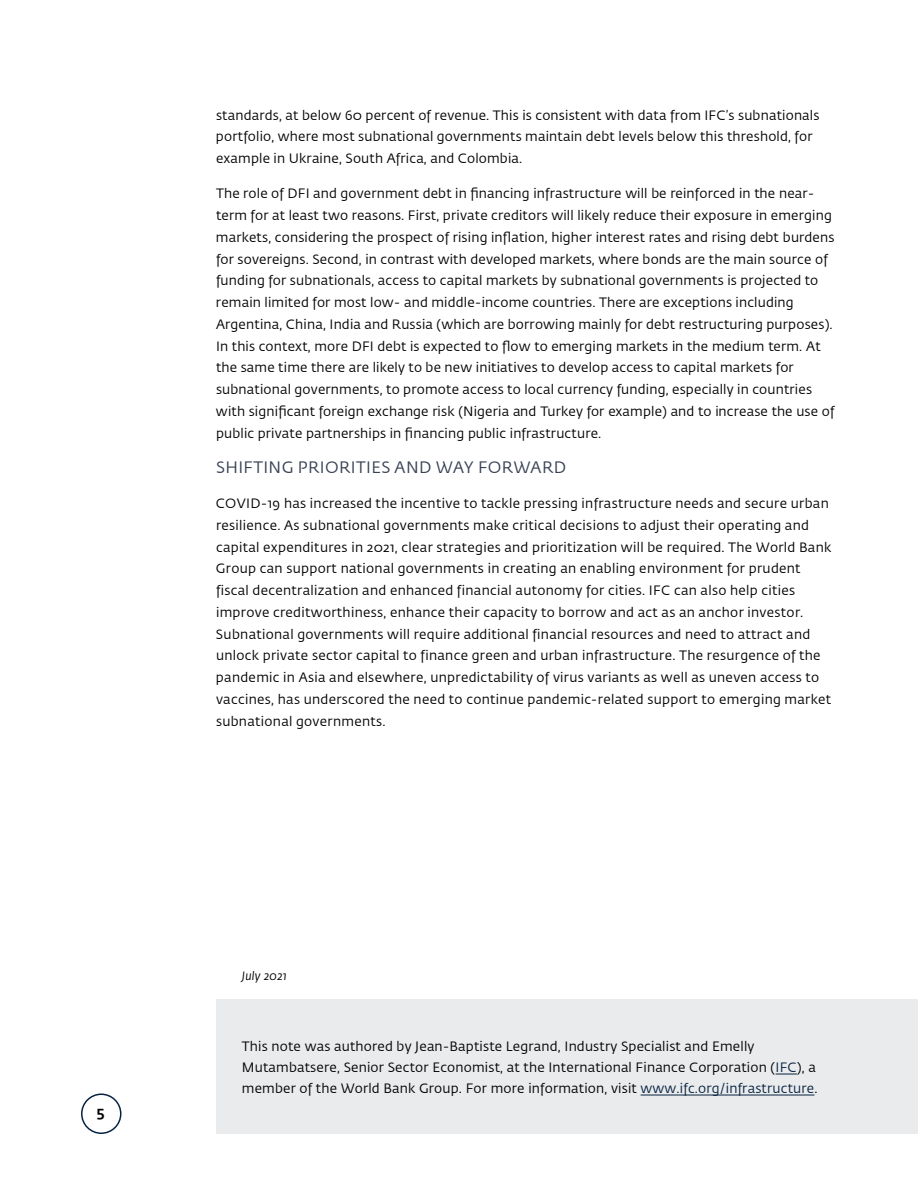
<style>
.page{position:relative;width:918px;height:1188px;background:#fff}
.page>*{position:absolute;margin:0;border:0;box-sizing:border-box;transform-origin:0 0}
.t1{font:16.5px "Fedra Sans Std";letter-spacing:.025em;color:#374153}
.t2{font:500 15px "Fedra Sans Std";color:#000}
.t3{font:13.5px/21.8px "Fedra Sans Std";letter-spacing:.015em;color:#000}
.t4{font:italic 12px "Fedra Sans Std";letter-spacing:.015em;color:#000}
.s1{color:#072241}
</style>
<div class="page">
<div style="left:81px;top:1094px;width:41px;height:40px;border:2px solid #072241;border-radius:50%"></div>
<div style="left:216px;top:999px;width:702px;height:135px;background:#e9ebec"></div>
<svg style="left:776px;top:1074px;width:21px;height:1px"></svg>
<hr style="left:641px;top:1095px;width:173px;height:1px;background:#072241">
<p class="t2" style="left:96px;top:1102px;width:10px">5</p>
<p class="t3" style="left:216px;top:104px;width:605px">standards, at below 60 percent of revenue. This is consistent with data from IFC’s subnationals portfolio, where most subnational governments maintain debt levels below this threshold, for example in Ukraine, South Africa, and Colombia.</p>
<p class="t3" style="left:216px;top:183px;width:621px">The role of DFI and government debt in financing infrastructure will be reinforced in the near&shy;term for at least two reasons. First, private creditors will likely reduce their exposure in emerging markets, considering the prospect of rising inflation, higher interest rates and rising debt burdens for sovereigns. Second, in contrast with developed markets, where bonds are the main source of funding for subnationals, access to capital markets by subnational governments is projected to remain limited for most low- and middle-income countries. There are exceptions including Argentina, China, India and Russia (which are borrowing mainly for debt restructuring purposes).<br>In this context, more DFI debt is expected to flow to emerging markets in the medium term. At the same time there are likely to be new initiatives to develop access to capital markets for subnational governments, to promote access to local currency funding, especially in countries with significant foreign exchange risk (Nigeria and Turkey for example) and to increase the use of public private partnerships in financing public infrastructure.</p>
<p class="t1" style="left:216px;top:457px;width:352px">SHIFTING PRIORITIES AND WAY FORWARD</p>
<p class="t3" style="left:216px;top:493px;width:617px">COVID-19 has increased the incentive to tackle pressing infrastructure needs and secure urban resilience. As subnational governments make critical decisions to adjust their operating and capital expenditures in 2021, clear strategies and prioritization will be required. The World Bank Group can support national governments in creating an enabling environment for prudent fiscal decentralization and enhanced financial autonomy for cities. IFC can also help cities improve creditworthiness, enhance their capacity to borrow and act as an anchor investor.<br>Subnational governments will require additional financial resources and need to attract and unlock private sector capital to finance green and urban infrastructure. The resurgence of the pandemic in Asia and elsewhere, unpredictability of virus variants as well as uneven access to vaccines, has underscored the need to continue pandemic-related support to emerging market subnational governments.</p>
<p class="t4" style="left:242px;top:969px;width:47px">July 2021</p>
<p class="t3" style="left:242px;top:1036px;width:577px;line-height:21px">This note was authored by Jean-Baptiste Legrand, Industry Specialist and Emelly<br>Mutambatsere, Senior Sector Economist, at the International Finance Corporation (<span class="s1">IFC</span>), a member of the World Bank Group. For more information, visit <span class="s1">www.ifc.org/infrastructure</span>.</p>
</div>
